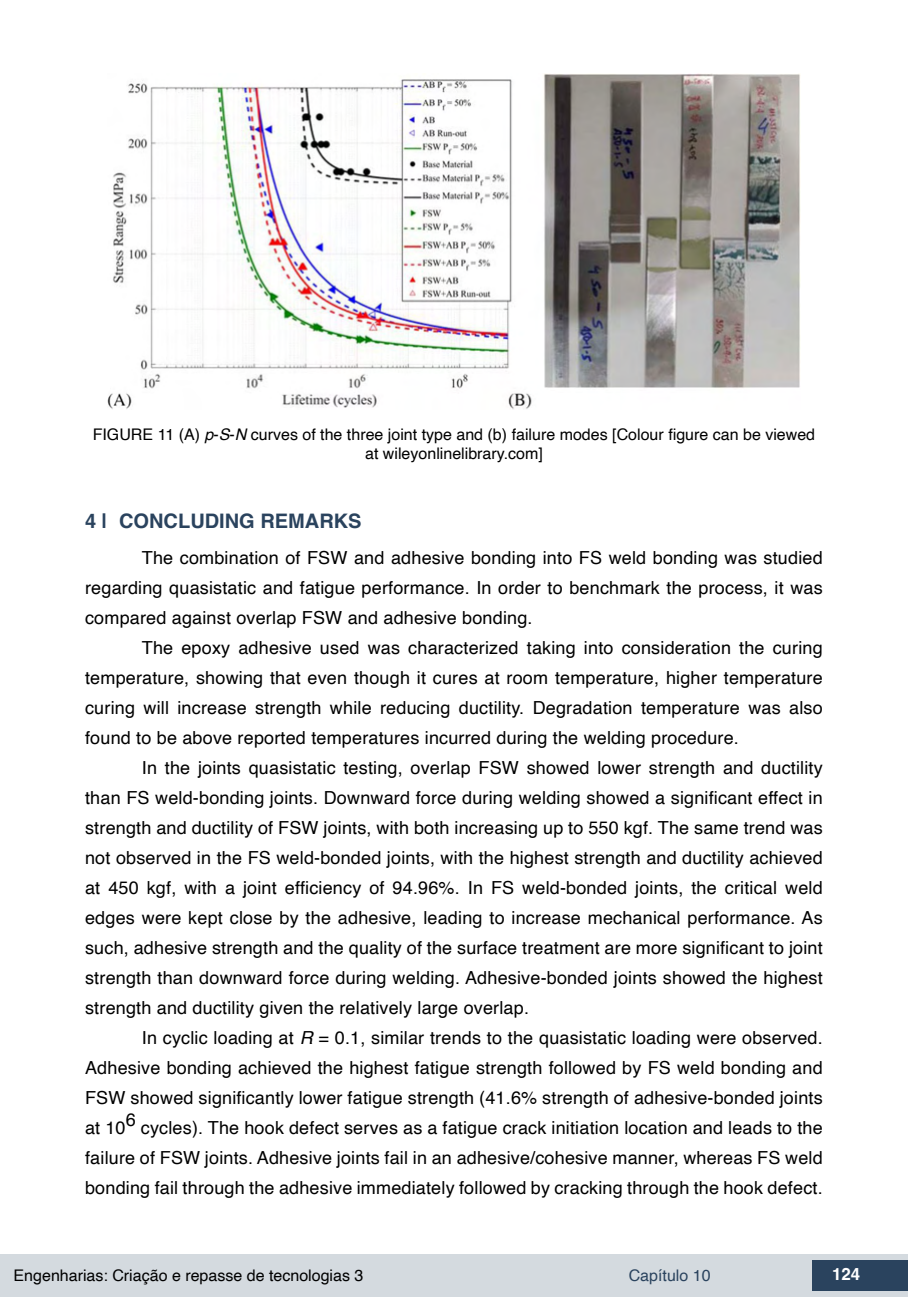
<style>
.page{position:relative;width:908px;height:1304px;background:#fff}
.page>*{position:absolute;margin:0;border:0;box-sizing:border-box;transform-origin:0 0}
.t1{font:700 20px "Helvetica";color:#2a435e}
.t2{font:18px/30px "Helvetica";letter-spacing:.01em;color:#000;text-align:justify}
.t3{font:700 16.8px "Helvetica";color:#fff}
.t4{font:16px/19.2px "Helvetica";color:#000;text-align:center}
.t5{font:16px "Helvetica";color:#2a435e}
.s1{font-style:italic}
</style>
<div class="page">
<div style="left:0;top:1254px;width:906px;height:43px;background:#d4dadf"></div>
<div style="left:812px;top:1261px;width:95px;height:30px;background:#2a435e"></div>
<img style="left:108px;top:74px;width:691px;height:336px">
<p class="t4" style="left:93px;top:425px;width:723px">FIGURE 11 (A) <span class="s1">p</span>-<span class="s1">S</span>-<span class="s1">N</span> curves of the three joint type and (b) failure modes [Colour figure can be viewed at wileyonlinelibrary.com]</p>
<p class="t1" style="left:85px;top:509px;width:278px">4 | CONCLUDING REMARKS</p>
<p class="t2" style="left:85px;top:543px;width:738px;text-indent:57px">The combination of FSW and adhesive bonding into FS weld bonding was studied regarding quasistatic and fatigue performance. In order to benchmark the process, it was compared against overlap FSW and adhesive bonding.</p>
<p class="t2" style="left:85px;top:633px;width:738px;text-indent:57px">The epoxy adhesive used was characterized taking into consideration the curing temperature, showing that even though it cures at room temperature, higher temperature curing will increase strength while reducing ductility. Degradation temperature was also found to be above reported temperatures incurred during the welding procedure.</p>
<p class="t2" style="left:85px;top:753px;width:738px;text-indent:57px">In the joints quasistatic testing, overlap FSW showed lower strength and ductility than FS weld-bonding joints. Downward force during welding showed a significant effect in strength and ductility of FSW joints, with both increasing up to 550 kgf. The same trend was not observed in the FS weld-bonded joints, with the highest strength and ductility achieved at 450 kgf, with a joint efficiency of 94.96%. In FS weld-bonded joints, the critical weld edges were kept close by the adhesive, leading to increase mechanical performance. As such, adhesive strength and the quality of the surface treatment are more significant to joint strength than downward force during welding. Adhesive-bonded joints showed the highest strength and ductility given the relatively large overlap.</p>
<p class="t2" style="left:85px;top:1023px;width:738px;text-indent:57px">In cyclic loading at <span class="s1">R</span> = 0.1, similar trends to the quasistatic loading were observed.<br>Adhesive bonding achieved the highest fatigue strength followed by FS weld bonding and FSW showed significantly lower fatigue strength (41.6% strength of adhesive-bonded joints at 106 cycles). The hook defect serves as a fatigue crack initiation location and leads to the failure of FSW joints. Adhesive joints fail in an adhesive/cohesive manner, whereas FS weld bonding fail through the adhesive immediately followed by cracking through the hook defect.</p>
<p class="t4" style="left:14px;top:1266px;width:351px">Engenharias: Criação e repasse de tecnologias 3</p>
<p class="t5" style="left:628px;top:1263px;width:83px">Capítulo 10</p>
<p class="t3" style="left:831px;top:1264px;width:30px">124</p>
</div>
